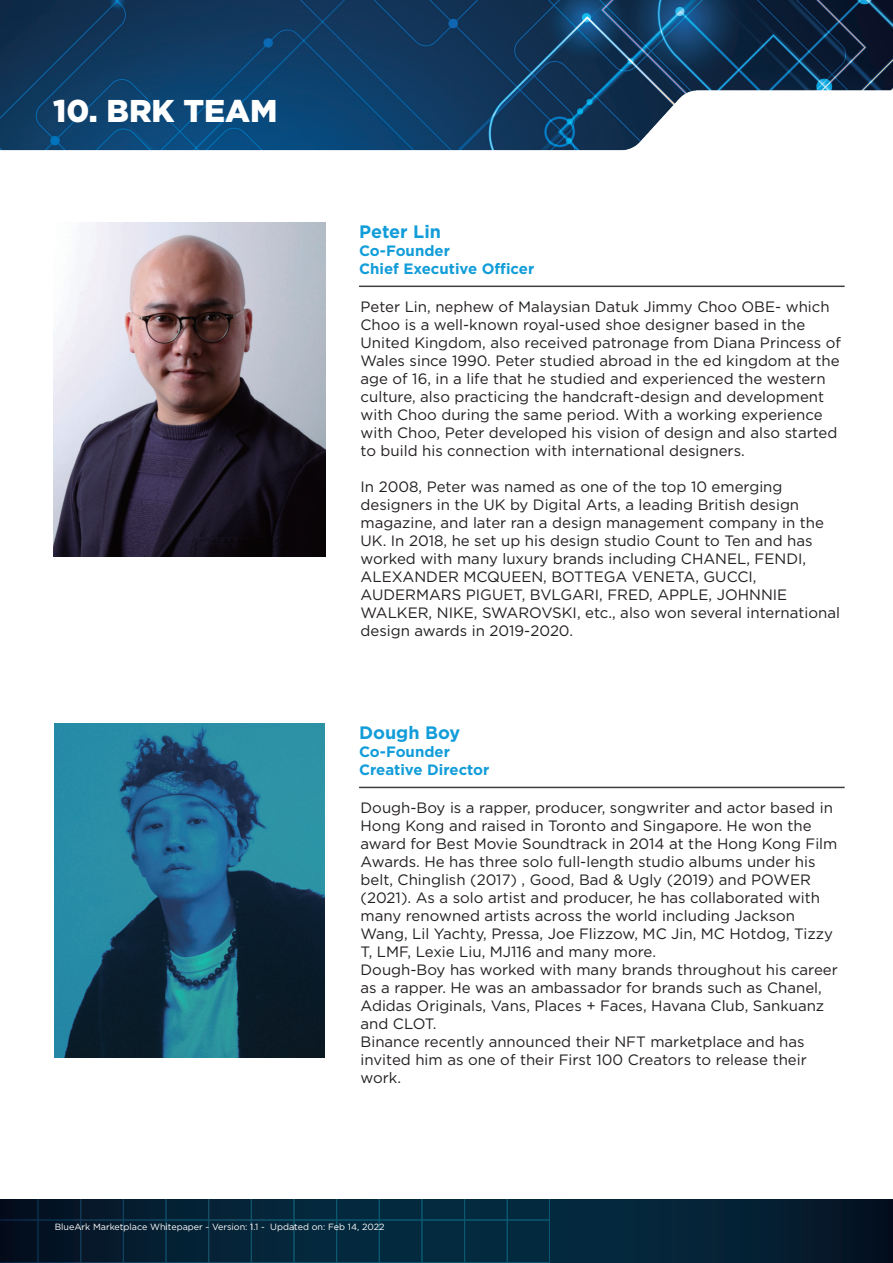
<style>
.page{position:relative;width:893px;height:1263px;background:#fff}
.page>*{position:absolute;margin:0;border:0;box-sizing:border-box;transform-origin:0 0}
.t1{font:900 31.5px "Gotham";color:#fff}
.t2{font:700 18px "Gotham";color:#129dd9}
.t3{font:15px/18px "Gotham";color:#231f20}
.t4{font:700 15px/18px "Gotham";color:#129dd9}
.t5{font:9px "Gotham";color:#fff}
</style>
<div class="page">
<img style="left:0;top:0;width:893px;height:1058px">
<hr style="left:359px;top:286px;width:486px;height:1px;background:#3e3e3f">
<hr style="left:359px;top:787px;width:486px;height:1px;background:#3e3e3f">
<img style="left:53px;top:222px;width:273px;height:335px">
<img style="left:55px;top:723px;width:269px;height:335px">
<svg style="left:549px;top:1199px;width:344px;height:64px;background:#042033"></svg>
<svg style="left:0;top:1199px;width:549px;height:64px;background:#042439"></svg>
<h1 class="t1" style="left:53px;top:93px;width:226px">10. BRK TEAM</h1>
<p class="t2" style="left:359px;top:221px;width:83px">Peter Lin</p>
<p class="t4" style="left:359px;top:241px;width:177px">Co-Founder<br>Chief Executive Officer</p>
<p class="t3" style="left:361px;top:297px;width:482px">Peter Lin, nephew of Malaysian Datuk Jimmy Choo OBE- which Choo is a well-known royal-used shoe designer based in the United Kingdom, also received patronage from Diana Princess of Wales since 1990. Peter studied abroad in the ed kingdom at the age of 16, in a life that he studied and experienced the western culture, also practicing the handcraft-design and development with Choo during the same period. With a working experience with Choo, Peter developed his vision of design and also started to build his connection with international designers.</p>
<p class="t3" style="left:361px;top:477px;width:481px">In 2008, Peter was named as one of the top 10 emerging designers in the UK by Digital Arts, a leading British design magazine, and later ran a design management company in the UK. In 2018, he set up his design studio Count to Ten and has worked with many luxury brands including CHANEL, FENDI, ALEXANDER MCQUEEN, BOTTEGA VENETA, GUCCI, AUDERMARS PIGUET, BVLGARI, FRED, APPLE, JOHNNIE WALKER, NIKE, SWAROVSKI, etc., also won several international design awards in 2019-2020.</p>
<p class="t2" style="left:359px;top:722px;width:103px">Dough Boy</p>
<p class="t4" style="left:359px;top:742px;width:132px">Co-Founder<br>Creative Director</p>
<p class="t3" style="left:361px;top:798px;width:479px">Dough-Boy is a rapper, producer, songwriter and actor based in Hong Kong and raised in Toronto and Singapore. He won the award for Best Movie Soundtrack in 2014 at the Hong Kong Film Awards. He has three solo full-length studio albums under his belt, Chinglish (2017) , Good, Bad &amp; Ugly (2019) and POWER (2021). As a solo artist and producer, he has collaborated with many renowned artists across the world including Jackson Wang, Lil Yachty, Pressa, Joe Flizzow, MC Jin, MC Hotdog, Tizzy T, LMF, Lexie Liu, MJ116 and many more.<br>Dough-Boy has worked with many brands throughout his career as a rapper. He was an ambassador for brands such as Chanel, Adidas Originals, Vans, Places + Faces, Havana Club, Sankuanz and CLOT.<br>Binance recently announced their NFT marketplace and has invited him as one of their First 100 Creators to release their work.</p>
<p class="t5" style="left:55px;top:1221px;width:331px">BlueArk Marketplace Whitepaper - Version: 1.1 - Updated on: Feb 14, 2022</p>
<p class="t5" style="left:256px;top:1221px;width:133px">0 - Updated on: Oct 25, 20 1</p>
</div>
